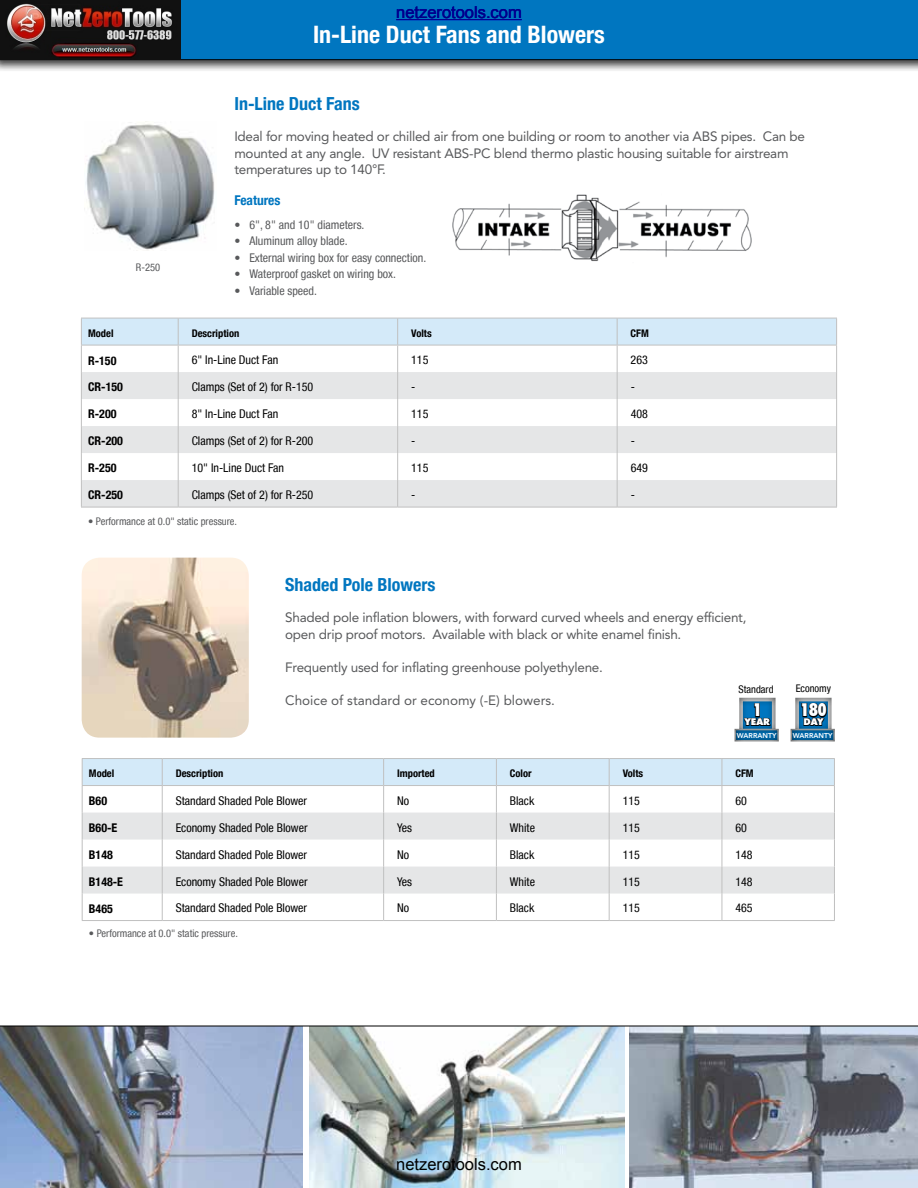
<style>
.page{position:relative;width:918px;height:1188px;background:#fff}
.page>*{position:absolute;margin:0;border:0;box-sizing:border-box;transform-origin:0 0}
.t1{font:700 condensed 24px "Helvetica Neue LT";color:#fff}
.t2{font:700 condensed 18px "Helvetica Neue LT";color:#0076c0}
.t3{font:900 condensed 17.7px "Futura BT";color:#fff}
.t4{font:16.5px "Arial";color:#000}
.t5{font:16.5px "Arial";color:#000080}
.t6{font:13.5px/16.5px "Avenir LT Std";letter-spacing:-.02em;color:#58595b}
.t7{font:13.5px "Avenir LT Std";color:#58595b}
.t8{font:700 condensed 13.5px "Helvetica Neue LT";color:#0076c0}
.t9{font:condensed 12px "Helvetica Neue LT";color:#000}
.t10{font:condensed 12px "Helvetica Neue LT";color:#58595b}
.t11{font:700 condensed 12px "Helvetica Neue LT";color:#000}
.t12{font:condensed 10.5px "Helvetica Neue LT";color:#58595b}
.t13{font:700 condensed 10.5px "Helvetica Neue LT";color:#000}
.t14{font:condensed 10.5px "Helvetica Neue LT";color:#000}
.t15{font:900 9.3px "Futura BT";color:#fff}
.t16{font:800 7.05px "Avenir LT Std";color:#fff}
</style>
<div class="page">
<img style="left:452px;top:194px;width:300px;height:68px">
<img style="left:85px;top:121px;width:130px;height:130px">
<img style="left:630px;top:1027px;width:288px;height:161px">
<img style="left:309px;top:1027px;width:316px;height:161px">
<img style="left:0;top:1027px;width:303px;height:161px">
<img style="left:82px;top:558px;width:167px;height:180px">
<hr style="left:0;top:1026px;width:918px;height:1px;background:#000">
<hr style="left:81px;top:507px;width:97px;height:1px;background:#c0c0c0">
<hr style="left:178px;top:507px;width:220px;height:1px;background:#c0c0c0">
<hr style="left:398px;top:507px;width:219px;height:1px;background:#c0c0c0">
<hr style="left:617px;top:507px;width:220px;height:1px;background:#c0c0c0">
<svg style="left:81px;top:318px;width:756px;height:189px"></svg>
<hr style="left:81px;top:345px;width:97px;height:1px;background:#c0c0c0">
<hr style="left:178px;top:345px;width:220px;height:1px;background:#c0c0c0">
<hr style="left:398px;top:345px;width:219px;height:1px;background:#c0c0c0">
<hr style="left:617px;top:345px;width:220px;height:1px;background:#c0c0c0">
<hr style="left:82px;top:920px;width:80px;height:1px;background:#c0c0c0">
<hr style="left:162px;top:920px;width:222px;height:1px;background:#c0c0c0">
<hr style="left:384px;top:920px;width:112px;height:1px;background:#c0c0c0">
<hr style="left:496px;top:920px;width:113px;height:1px;background:#c0c0c0">
<hr style="left:609px;top:920px;width:113px;height:1px;background:#c0c0c0">
<hr style="left:722px;top:920px;width:113px;height:1px;background:#c0c0c0">
<hr style="left:82px;top:758px;width:80px;height:1px;background:#c0c0c0">
<hr style="left:162px;top:758px;width:222px;height:1px;background:#c0c0c0">
<hr style="left:384px;top:758px;width:112px;height:1px;background:#c0c0c0">
<hr style="left:496px;top:758px;width:113px;height:1px;background:#c0c0c0">
<hr style="left:609px;top:758px;width:113px;height:1px;background:#c0c0c0">
<hr style="left:722px;top:758px;width:113px;height:1px;background:#c0c0c0">
<svg style="left:82px;top:759px;width:753px;height:161px"></svg>
<hr style="left:82px;top:785px;width:80px;height:1px;background:#c0c0c0">
<hr style="left:162px;top:785px;width:222px;height:1px;background:#c0c0c0">
<hr style="left:384px;top:785px;width:112px;height:1px;background:#c0c0c0">
<hr style="left:496px;top:785px;width:113px;height:1px;background:#c0c0c0">
<hr style="left:609px;top:785px;width:113px;height:1px;background:#c0c0c0">
<hr style="left:722px;top:785px;width:113px;height:1px;background:#c0c0c0">
<div style="left:0;top:0;width:918px;height:72px;background:#000;opacity:.75"></div>
<div style="left:0;top:0;width:918px;height:60px;background:#0076c0"></div>
<hr style="left:0;top:59px;width:918px;height:1px;background:#000">
<div style="left:792px;top:696px;width:41px;height:37px;background:#000;opacity:.75"></div>
<svg style="left:801px;top:702px;width:26px;height:24px"></svg>
<div style="left:788px;top:727px;width:48px;height:15px;background:#000;opacity:.75"></div>
<div style="left:736px;top:696px;width:41px;height:37px;background:#000;opacity:.75"></div>
<svg style="left:742px;top:703px;width:30px;height:23px"></svg>
<div style="left:732px;top:727px;width:48px;height:15px;background:#000;opacity:.75"></div>
<img style="left:0;top:0;width:180px;height:60px">
<hr style="left:396px;top:19px;width:126px;height:1px;background:#000080">
<p class="t5" style="left:396px;top:2px;width:127px">netzerotools.com</p>
<p class="t12" style="left:136px;top:261px;width:26px">R-250</p>
<h1 class="t1" style="left:313px;top:20px;width:293px">In-Line Duct Fans and Blowers</h1>
<h2 class="t2" style="left:234px;top:93px;width:127px">In-Line Duct Fans</h2>
<p class="t6" style="left:234px;top:128px;width:572px">Ideal for moving heated or chilled air from one building or room to another via ABS pipes. Can be mounted at any angle. UV resistant ABS-PC blend thermo plastic housing suitable for airstream temperatures up to 140°F.</p>
<p class="t8" style="left:234px;top:192px;width:48px">Features</p>
<p class="t10" style="left:234px;top:218px;width:132px">• 6", 8" and 10" diameters.</p>
<p class="t10" style="left:234px;top:234px;width:115px">• Aluminum alloy blade.</p>
<p class="t10" style="left:234px;top:251px;width:193px">• External wiring box for easy connection.</p>
<p class="t10" style="left:234px;top:267px;width:163px">• Waterproof gasket on wiring box.</p>
<p class="t10" style="left:234px;top:284px;width:84px">• Variable speed.</p>
<p class="t13" style="left:88px;top:327px;width:27px">Model</p>
<p class="t13" style="left:192px;top:327px;width:49px">Description</p>
<p class="t13" style="left:411px;top:327px;width:22px">Volts</p>
<p class="t13" style="left:631px;top:327px;width:20px">CFM</p>
<p class="t11" style="left:88px;top:353px;width:30px">R-150</p>
<p class="t9" style="left:192px;top:353px;width:88px">6" In-Line Duct Fan</p>
<p class="t9" style="left:411px;top:353px;width:19px">115</p>
<p class="t9" style="left:631px;top:353px;width:19px">263</p>
<p class="t11" style="left:88px;top:380px;width:36px">CR-150</p>
<p class="t9" style="left:192px;top:380px;width:123px">Clamps (Set of 2) for R-150</p>
<p class="t9" style="left:411px;top:380px;width:6px">-</p>
<p class="t9" style="left:631px;top:380px;width:6px">-</p>
<p class="t11" style="left:88px;top:407px;width:30px">R-200</p>
<p class="t9" style="left:192px;top:407px;width:88px">8" In-Line Duct Fan</p>
<p class="t9" style="left:411px;top:407px;width:19px">115</p>
<p class="t9" style="left:631px;top:407px;width:19px">408</p>
<p class="t11" style="left:88px;top:434px;width:36px">CR-200</p>
<p class="t9" style="left:192px;top:434px;width:123px">Clamps (Set of 2) for R-200</p>
<p class="t9" style="left:411px;top:434px;width:6px">-</p>
<p class="t9" style="left:631px;top:434px;width:6px">-</p>
<p class="t11" style="left:88px;top:461px;width:30px">R-250</p>
<p class="t9" style="left:192px;top:461px;width:94px">10" In-Line Duct Fan</p>
<p class="t9" style="left:411px;top:461px;width:19px">115</p>
<p class="t9" style="left:631px;top:461px;width:19px">649</p>
<p class="t11" style="left:88px;top:488px;width:36px">CR-250</p>
<p class="t9" style="left:192px;top:488px;width:123px">Clamps (Set of 2) for R-250</p>
<p class="t9" style="left:411px;top:488px;width:6px">-</p>
<p class="t9" style="left:631px;top:488px;width:6px">-</p>
<p class="t12" style="left:88px;top:515px;width:150px">• Performance at 0.0" static pressure.</p>
<h2 class="t2" style="left:285px;top:574px;width:152px">Shaded Pole Blowers</h2>
<p class="t6" style="left:285px;top:609px;width:463px">Shaded pole inflation blowers, with forward curved wheels and energy efficient, open drip proof motors. Available with black or white enamel finish.</p>
<p class="t6" style="left:285px;top:659px;width:319px">Frequently used for inflating greenhouse polyethylene.</p>
<p class="t7" style="left:285px;top:692px;width:271px">Choice of standard or economy (-E) blowers.</p>
<p class="t14" style="left:739px;top:683px;width:36px">Standard</p>
<h3 class="t3" style="left:753px;top:699px;width:10px">1</h3>
<p class="t15" style="left:745px;top:716px;width:27px">YEAR</p>
<p class="t16" style="left:737px;top:731px;width:41px">WARRANTY</p>
<p class="t13" style="left:89px;top:767px;width:27px">Model</p>
<p class="t13" style="left:176px;top:767px;width:49px">Description</p>
<p class="t13" style="left:397px;top:767px;width:39px">Imported</p>
<p class="t13" style="left:510px;top:767px;width:23px">Color</p>
<p class="t13" style="left:623px;top:767px;width:22px">Volts</p>
<p class="t13" style="left:735px;top:767px;width:20px">CFM</p>
<p class="t11" style="left:89px;top:793px;width:20px">B60</p>
<p class="t9" style="left:176px;top:794px;width:133px">Standard Shaded Pole Blower</p>
<p class="t9" style="left:397px;top:794px;width:13px">No</p>
<p class="t9" style="left:510px;top:794px;width:26px">Black</p>
<p class="t9" style="left:623px;top:794px;width:19px">115</p>
<p class="t9" style="left:735px;top:794px;width:13px">60</p>
<p class="t11" style="left:89px;top:820px;width:30px">B60-E</p>
<p class="t9" style="left:176px;top:820px;width:133px">Economy Shaded Pole Blower</p>
<p class="t9" style="left:397px;top:820px;width:16px">Yes</p>
<p class="t9" style="left:510px;top:820px;width:27px">White</p>
<p class="t9" style="left:623px;top:820px;width:19px">115</p>
<p class="t9" style="left:735px;top:820px;width:13px">60</p>
<p class="t11" style="left:89px;top:847px;width:25px">B148</p>
<p class="t9" style="left:176px;top:847px;width:133px">Standard Shaded Pole Blower</p>
<p class="t9" style="left:397px;top:847px;width:13px">No</p>
<p class="t9" style="left:510px;top:847px;width:26px">Black</p>
<p class="t9" style="left:623px;top:847px;width:19px">115</p>
<p class="t9" style="left:735px;top:847px;width:19px">148</p>
<p class="t11" style="left:89px;top:874px;width:36px">B148-E</p>
<p class="t9" style="left:176px;top:874px;width:133px">Economy Shaded Pole Blower</p>
<p class="t9" style="left:397px;top:874px;width:16px">Yes</p>
<p class="t9" style="left:510px;top:874px;width:27px">White</p>
<p class="t9" style="left:623px;top:874px;width:19px">115</p>
<p class="t9" style="left:735px;top:874px;width:19px">148</p>
<p class="t11" style="left:89px;top:901px;width:25px">B465</p>
<p class="t9" style="left:176px;top:901px;width:133px">Standard Shaded Pole Blower</p>
<p class="t9" style="left:397px;top:901px;width:13px">No</p>
<p class="t9" style="left:510px;top:901px;width:26px">Black</p>
<p class="t9" style="left:623px;top:901px;width:19px">115</p>
<p class="t9" style="left:735px;top:901px;width:19px">465</p>
<p class="t12" style="left:89px;top:928px;width:150px">• Performance at 0.0" static pressure.</p>
<p class="t14" style="left:796px;top:682px;width:37px">Economy</p>
<h3 class="t3" style="left:800px;top:699px;width:28px">180</h3>
<p class="t15" style="left:804px;top:716px;width:21px">DAY</p>
<p class="t16" style="left:793px;top:731px;width:41px">WARRANTY</p>
<p class="t4" style="left:396px;top:1154px;width:127px">netzerotools.com</p>
</div>
